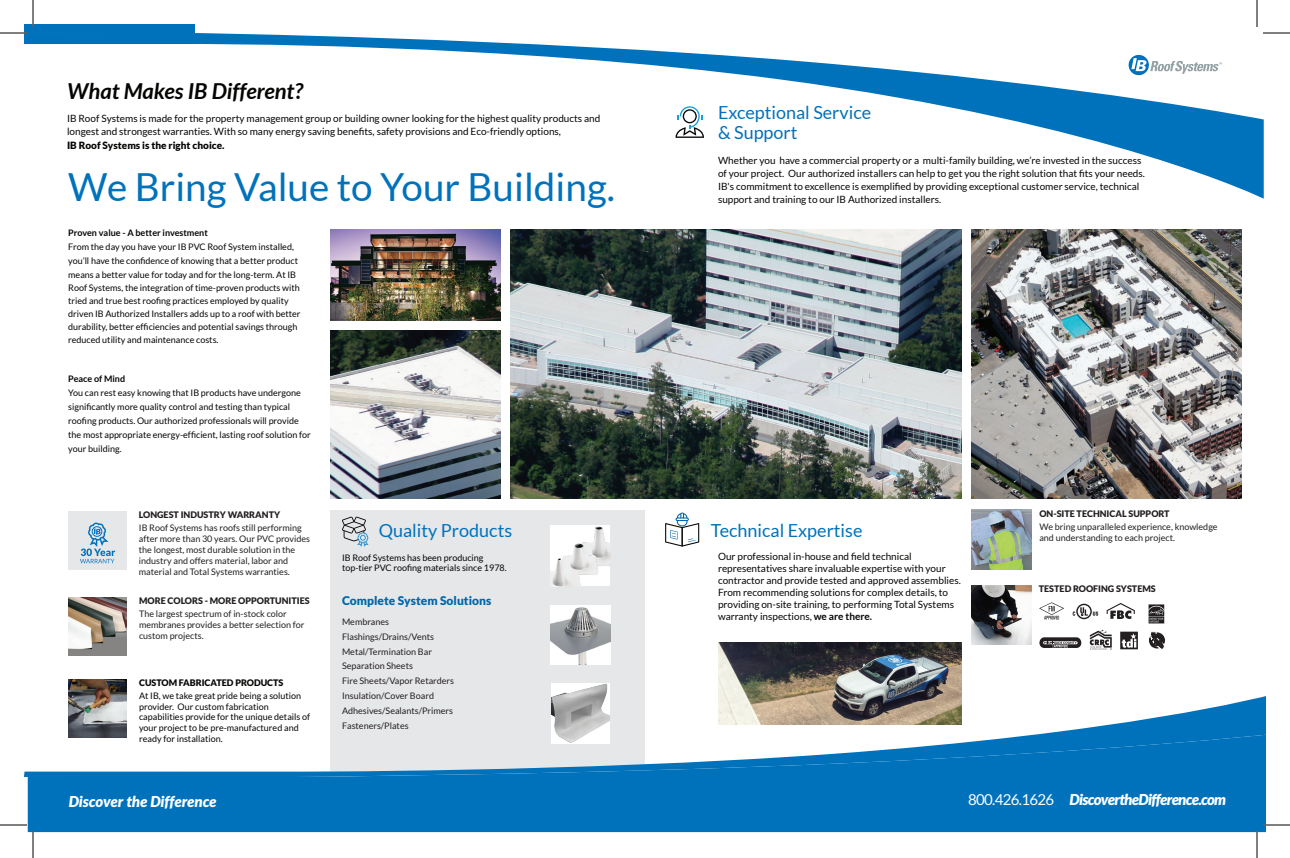
<style>
.page{position:relative;width:1290px;height:858px;background:#fff}
.page>*{position:absolute;margin:0;border:0;box-sizing:border-box;transform-origin:0 0}
.t1{font:38.7px "Lato";color:#0072bc}
.t2{font:italic 700 22px "Lato";color:#050504}
.t3{font:18px/20px "Lato";color:#0072bc}
.t4{font:italic 900 15px "Lato";letter-spacing:-.045em;color:#fff}
.t5{font:italic 900 15px "Lato";color:#fff}
.t6{font:900 12px "Lato";color:#0072bc}
.t7{font:10px/12px "Lato";color:#050504}
.t8{font:900 10px "Lato";color:#050504}
.t9{font:9px/13.9px "Lato";color:#050504}
.t10{font:9px/11px "Lato";color:#231f20}
.t11{font:900 9px "Lato";color:#231f20}
.t12{font:700 9px "Lato";color:#050504}
.t13{font:900 9px "Lato";color:#050504}
.s1{font-weight:700}
.s2{font-weight:400;font-style:normal}
</style>
<div class="page">
<img style="left:511px;top:229px;width:450px;height:270px">
<img style="left:972px;top:229px;width:269px;height:270px">
<div style="left:330px;top:510px;width:315px;height:261px;background:#e6e7e9"></div>
<svg style="left:24px;top:33px;width:1240px;height:166px"></svg>
<svg style="left:676px;top:106px;width:28px;height:32px"></svg>
<svg style="left:665px;top:513px;width:34px;height:34px"></svg>
<img style="left:972px;top:510px;width:59px;height:59px">
<img style="left:972px;top:585px;width:59px;height:59px">
<img style="left:330px;top:330px;width:171px;height:168px">
<img style="left:330px;top:229px;width:171px;height:92px">
<img style="left:68px;top:597px;width:58px;height:59px">
<svg style="left:342px;top:517px;width:27px;height:30px"></svg>
<div style="left:24px;top:24px;width:171px;height:9px;background:#0072bc"></div>
<div style="left:68px;top:511px;width:59px;height:58px;background:#e6e7e9"></div>
<svg style="left:80px;top:522px;width:35px;height:41px"></svg>
<div style="left:28px;top:777px;width:1238px;height:55px;background:#0072bc"></div>
<svg style="left:24px;top:696px;width:1242px;height:81px"></svg>
<img style="left:550px;top:605px;width:60px;height:60px">
<svg style="left:1039px;top:602px;width:25px;height:18px"></svg>
<svg style="left:1039px;top:637px;width:42px;height:11px"></svg>
<svg style="left:1090px;top:630px;width:22px;height:20px"></svg>
<svg style="left:1107px;top:603px;width:28px;height:16px"></svg>
<svg style="left:1073px;top:604px;width:25px;height:15px"></svg>
<svg style="left:1120px;top:632px;width:18px;height:17px"></svg>
<img style="left:551px;top:683px;width:59px;height:60px">
<div style="left:550px;top:526px;width:60px;height:60px;background:#fff"></div>
<img style="left:578px;top:526px;width:32px;height:40px">
<img style="left:563px;top:544px;width:35px;height:31px">
<img style="left:550px;top:558px;width:33px;height:28px">
<img style="left:718px;top:642px;width:243px;height:83px">
<img style="left:68px;top:679px;width:58px;height:58px">
<svg style="left:1148px;top:604px;width:17px;height:20px"></svg>
<svg style="left:1149px;top:604px;width:15px;height:19px"></svg>
<svg style="left:1150px;top:632px;width:15px;height:18px"></svg>
<div style="left:1129px;top:55px;width:20px;height:20px;background:#0072bc;border-radius:50%"></div>
<svg style="left:1131px;top:58px;width:91px;height:16px"></svg>
<hr style="left:0;top:32px;width:27px;height:2px;background:#fff">
<hr style="left:1263px;top:824px;width:27px;height:2px;background:#fff">
<hr style="left:32px;top:0;width:2px;height:27px;background:#fff">
<hr style="left:32px;top:831px;width:2px;height:27px;background:#fff">
<hr style="left:1256px;top:831px;width:2px;height:27px;background:#fff">
<svg style="left:0;top:33px;width:27px;height:1px"></svg>
<svg style="left:1263px;top:33px;width:27px;height:1px"></svg>
<svg style="left:0;top:825px;width:27px;height:1px"></svg>
<svg style="left:33px;top:0;width:1px;height:27px"></svg>
<svg style="left:33px;top:831px;width:1px;height:27px"></svg>
<svg style="left:1257px;top:0;width:1px;height:27px"></svg>
<svg style="left:1257px;top:825px;width:33px;height:33px"></svg>
<h2 class="t2" style="left:67px;top:78px;width:237px">What Makes IB Different?</h2>
<p class="t7" style="left:67px;top:112px;width:535px;line-height:13px">IB Roof Systems is made for the property management group or building owner looking for the highest quality products and longest and strongest warranties. With so many energy saving benefits, safety provisions and Eco-friendly options,</p>
<p class="t8" style="left:67px;top:139px;width:159px">IB Roof Systems is the right choice.</p>
<h1 class="t1" style="left:68px;top:166px;width:548px">We Bring Value to Your Building.</h1>
<p class="t12" style="left:68px;top:228px;width:141px">Proven value - A better investment</p>
<p class="t9" style="left:68px;top:240px;width:231px">From the day you have your IB PVC Roof System installed, you’ll have the confidence of knowing that a better product means a better value for today and for the long-term. At IB</p>
<p class="t9" style="left:68px;top:281px;width:234px;line-height:13px">Roof Systems, the integration of time-proven products with tried and true best roofing practices employed by quality driven IB Authorized Installers adds up to a roof with better durability, better efficiencies and potential savings through reduced utility and maintenance costs.</p>
<p class="t12" style="left:68px;top:374px;width:58px">Peace of Mind</p>
<p class="t9" style="left:68px;top:386px;width:244px">You can rest easy knowing that IB products have undergone significantly more quality control and testing than typical roofing products. Our authorized professionals will provide the most appropriate energy-efficient, lasting roof solution for your building.</p>
<p class="t11" style="left:139px;top:509px;width:143px">LONGEST INDUSTRY WARRANTY</p>
<p class="t10" style="left:139px;top:522px;width:173px">IB Roof Systems has roofs still performing after more than 30 years. Our PVC provides the longest, most durable solution in the industry and offers material, labor and material and Total Systems warranties.</p>
<p class="t11" style="left:139px;top:596px;width:172px">MORE COLORS - MORE OPPORTUNITIES</p>
<p class="t10" style="left:139px;top:608px;width:167px">The largest spectrum of in-stock color membranes provides a better selection for custom projects.</p>
<p class="t13" style="left:139px;top:677px;width:146px">CUSTOM FABRICATED PRODUCTS</p>
<p class="t9" style="left:139px;top:690px;width:173px;line-height:10.8px">At IB, we take great pride being a solution provider. Our custom fabrication capabilities provide for the unique details of your project to be pre-manufactured and ready for installation.</p>
<h3 class="t3" style="left:379px;top:521px;width:135px">Quality Products</h3>
<p class="t9" style="left:342px;top:553px;width:166px;line-height:10px">IB Roof Systems has been producing top-tier PVC roofing materials since 1978.</p>
<h3 class="t6" style="left:342px;top:593px;width:151px">Complete System Solutions</h3>
<p class="t10" style="left:342px;top:614px;width:114px;line-height:14.8px">Membranes<br>Flashings/Drains/Vents<br>Metal/Termination Bar<br>Separation Sheets<br>Fire Sheets/Vapor Retarders<br>Insulation/Cover Board<br>Adhesives/Sealants/Primers<br>Fasteners/Plates</p>
<h3 class="t3" style="left:718px;top:102px;width:155px">Exceptional Service &amp; Support</h3>
<p class="t7" style="left:718px;top:153px;width:429px;line-height:13px">Whether you have a commercial property or a multi-family building, we’re invested in the success of your project. Our authorized installers can help to get you the right solution that fits your needs.<br>IB's commitment to excellence is exemplified by providing exceptional customer service, technical support and training to our IB Authorized installers.</p>
<h3 class="t3" style="left:711px;top:521px;width:153px">Technical Expertise</h3>
<p class="t7" style="left:718px;top:551px;width:244px">Our professional in-house and field technical representatives share invaluable expertise with your contractor and provide tested and approved assemblies.<br>From recommending solutions for complex details, to providing on-site training, to performing Total Systems warranty inspections, <span class="s1">we are there.</span></p>
<p class="t11" style="left:1039px;top:508px;width:132px">ON-SITE TECHNICAL SUPPORT</p>
<p class="t10" style="left:1039px;top:521px;width:180px">We bring unparalleled experience, knowledge and understanding to each project.</p>
<p class="t11" style="left:1039px;top:583px;width:118px">TESTED ROOFING SYSTEMS</p>
<h3 class="t5" style="left:69px;top:793px;width:149px">Discover the Difference</h3>
<h3 class="t4" style="left:968px;top:790px;width:260px"><span class="s2">800.426.1626</span> DiscovertheDifference.com</h3>
</div>
